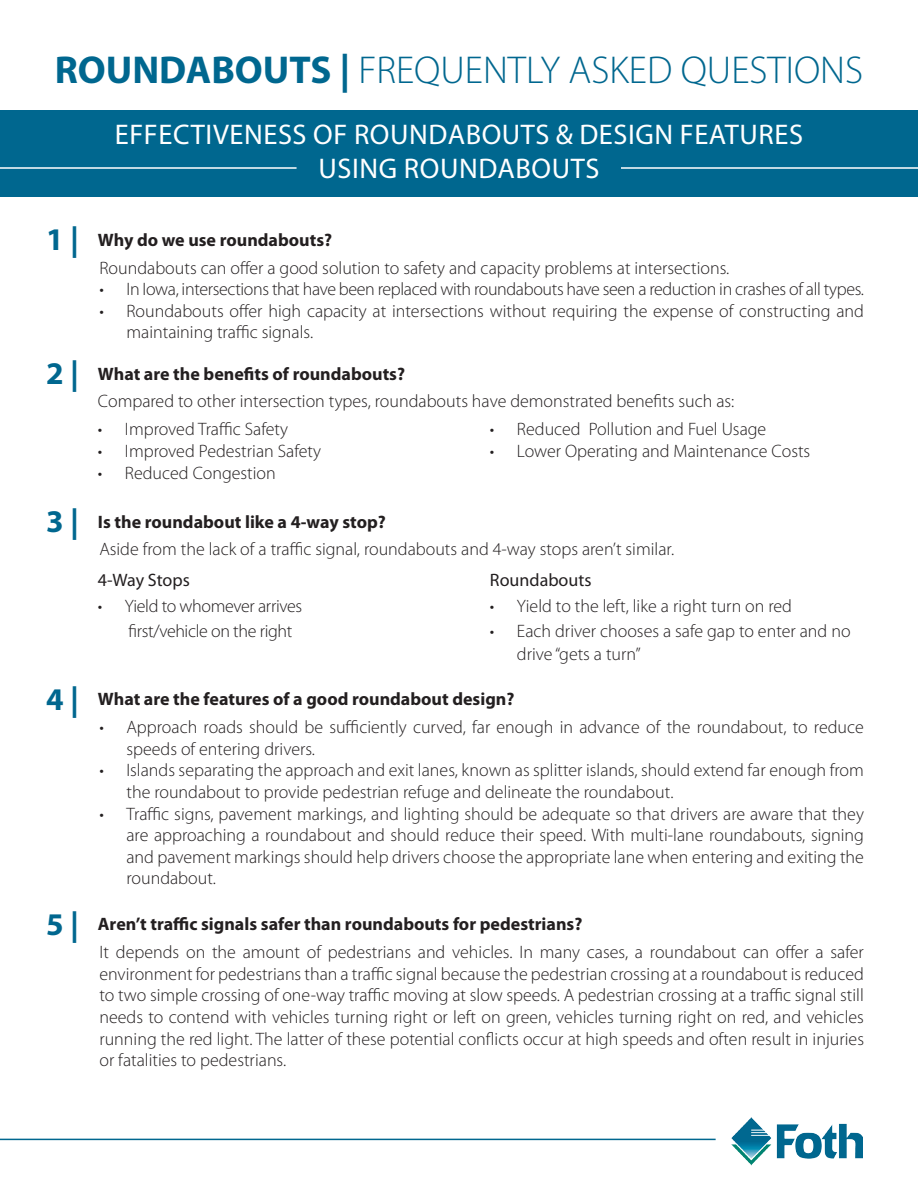
<style>
.page{position:relative;width:918px;height:1188px;background:#fff}
.page>*{position:absolute;margin:0;border:0;box-sizing:border-box;transform-origin:0 0}
.t1{font:300 39px "Myriad Pro";color:#00678f}
.t2{font:700 31.65px "Myriad Pro";color:#00678f}
.t3{font:28.5px/34.2px "Myriad Pro";letter-spacing:.02em;color:#fff;text-align:center}
.t4{font:300 18px/21.6px "Myriad Pro";color:#231f20}
.t5{font:700 18px "Myriad Pro";color:#231f20}
.t6{font:300 18px/25.5px "Myriad Pro";letter-spacing:-.02em;color:#231f20}
.t7{font:18px "Myriad Pro";color:#231f20}
.s1{font-weight:700}
</style>
<div class="page">
<div style="left:0;top:110px;width:918px;height:86px;background:#00678f"></div>
<hr style="left:0;top:1139px;width:716px;height:1px;background:#00678f">
<hr style="left:0;top:167px;width:297px;height:2px;background:#fff">
<hr style="left:621px;top:167px;width:297px;height:2px;background:#fff">
<img style="left:731px;top:1117px;width:132px;height:48px">
<p class="t1" style="left:55px;top:49px;width:810px"><span class="s1">ROUNDABOUTS |</span> FREQUENTLY ASKED QUESTIONS</p>
<p class="t2" style="left:46px;top:222px;width:34px">1 |</p>
<p class="t2" style="left:46px;top:355px;width:34px">2 |</p>
<p class="t2" style="left:46px;top:503px;width:34px">3 |</p>
<p class="t2" style="left:46px;top:681px;width:34px">4 |</p>
<p class="t2" style="left:46px;top:906px;width:34px">5 |</p>
<p class="t3" style="left:115px;top:117px;width:690px">EFFECTIVENESS OF ROUNDABOUTS &amp; DESIGN FEATURES<br>USING ROUNDABOUTS</p>
<p class="t5" style="left:98px;top:230px;width:236px">Why do we use roundabouts?</p>
<p class="t4" style="left:99px;top:257px;width:631px">Roundabouts can offer a good solution to safety and capacity problems at intersections.</p>
<p class="t6" style="left:99px;top:277px;width:766px">• In Iowa, intersections that have been replaced with roundabouts have seen a reduction in crashes of all types.</p>
<p class="t4" style="left:126px;top:300px;width:739px;text-indent:-27px">• Roundabouts offer high capacity at intersections without requiring the expense of constructing and maintaining traffic signals.</p>
<p class="t5" style="left:98px;top:363px;width:309px">What are the benefits of roundabouts?</p>
<p class="t4" style="left:98px;top:391px;width:638px">Compared to other intersection types, roundabouts have demonstrated benefits such as:</p>
<p class="t4" style="left:98px;top:419px;width:192px">• Improved Traffic Safety</p>
<p class="t4" style="left:98px;top:440px;width:225px">• Improved Pedestrian Safety</p>
<p class="t4" style="left:98px;top:462px;width:179px">• Reduced Congestion</p>
<p class="t4" style="left:490px;top:419px;width:278px">• Reduced Pollution and Fuel Usage</p>
<p class="t4" style="left:490px;top:440px;width:322px">• Lower Operating and Maintenance Costs</p>
<p class="t5" style="left:98px;top:511px;width:289px">Is the roundabout like a 4-way stop?</p>
<p class="t4" style="left:99px;top:539px;width:576px">Aside from the lack of a traffic signal, roundabouts and 4-way stops aren’t similar.</p>
<p class="t7" style="left:98px;top:569px;width:93px">4-Way Stops</p>
<p class="t6" style="left:129px;top:593px;width:175px;text-indent:-31px">• Yield to whomever arrives first/vehicle on the right</p>
<p class="t7" style="left:490px;top:569px;width:103px">Roundabouts</p>
<p class="t4" style="left:490px;top:595px;width:304px">• Yield to the left, like a right turn on red</p>
<p class="t4" style="left:517px;top:620px;width:335px;line-height:22.5px;text-indent:-27px">• Each driver chooses a safe gap to enter and no drive “gets a turn”</p>
<p class="t5" style="left:98px;top:689px;width:418px">What are the features of a good roundabout design?</p>
<p class="t4" style="left:126px;top:717px;width:739px;text-indent:-27px">• Approach roads should be sufficiently curved, far enough in advance of the roundabout, to reduce speeds of entering drivers.</p>
<p class="t4" style="left:126px;top:760px;width:739px;text-indent:-27px">• Islands separating the approach and exit lanes, known as splitter islands, should extend far enough from the roundabout to provide pedestrian refuge and delineate the roundabout.</p>
<p class="t4" style="left:126px;top:803px;width:739px;text-align:justify;text-indent:-27px">• Traffic signs, pavement markings, and lighting should be adequate so that drivers are aware that they are approaching a roundabout and should reduce their speed. With multi-lane roundabouts, signing and pavement markings should help drivers choose the appropriate lane when entering and exiting the roundabout.</p>
<p class="t5" style="left:98px;top:914px;width:486px">Aren’t traffic signals safer than roundabouts for pedestrians?</p>
<p class="t4" style="left:99px;top:942px;width:766px;text-align:justify">It depends on the amount of pedestrians and vehicles. In many cases, a roundabout can offer a safer environment for pedestrians than a traffic signal because the pedestrian crossing at a roundabout is reduced to two simple crossing of one-way traffic moving at slow speeds. A pedestrian crossing at a traffic signal still needs to contend with vehicles turning right or left on green, vehicles turning right on red, and vehicles running the red light. The latter of these potential conflicts occur at high speeds and often result in injuries or fatalities to pedestrians.</p>
</div>
